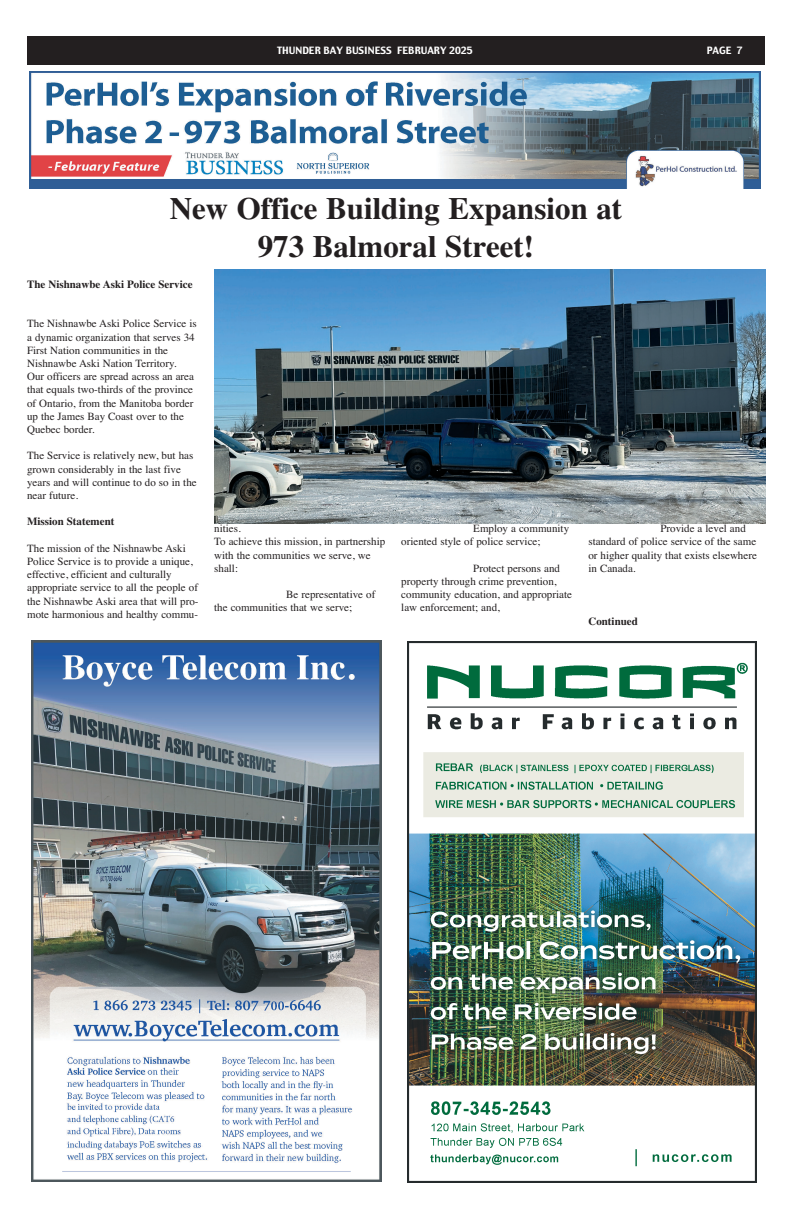
<style>
.page{position:relative;width:792px;height:1224px;background:#fff}
.page>*{position:absolute;margin:0;border:0;box-sizing:border-box;transform-origin:0 0}
.t1{font:700 31px/37.2px "Times";color:#231f20;text-align:center}
.t2{font:11px/13.2px "Times";color:#231f20}
.t3{font:700 11px "Times";color:#231f20}
.t4{font:10px "Charcoal";color:#fff}
</style>
<div class="page">
<div style="left:27px;top:36px;width:738px;height:28px;background:#231f20"></div>
<img style="left:214px;top:270px;width:552px;height:254px">
<img style="left:407px;top:642px;width:350px;height:541px">
<img style="left:32px;top:640px;width:349px;height:542px">
<img style="left:30px;top:71px;width:731px;height:118px">
<p class="t4" style="left:277px;top:47px;width:197px">THUNDER BAY BUSINESS FEBRUARY 2025</p>
<p class="t4" style="left:707px;top:47px;width:38px">PAGE 7</p>
<h1 class="t1" style="left:170px;top:193px;width:454px">New Office Building Expansion at<br>973 Balmoral Street!</h1>
<p class="t3" style="left:27px;top:280px;width:167px">The Nishnawbe Aski Police Service</p>
<p class="t2" style="left:27px;top:318px;width:171px">The Nishnawbe Aski Police Service is a dynamic organization that serves 34<br>First Nation communities in the Nishnawbe Aski Nation Territory.<br>Our officers are spread across an area that equals two-thirds of the province of Ontario, from the Manitoba border up the James Bay Coast over to the Quebec border.</p>
<p class="t2" style="left:27px;top:450px;width:171px">The Service is relatively new, but has grown considerably in the last five years and will continue to do so in the near future.</p>
<p class="t3" style="left:27px;top:518px;width:89px">Mission Statement</p>
<p class="t2" style="left:27px;top:543px;width:173px">The mission of the Nishnawbe Aski Police Service is to provide a unique, effective, efficient and culturally appropriate service to all the people of the Nishnawbe Aski area that will pro&shy;mote harmonious and healthy commu-</p>
<p class="t2" style="left:214px;top:523px;width:173px">nities.<br>To achieve this mission, in partnership with the communities we serve, we shall:</p>
<p class="t2" style="left:214px;top:589px;width:163px;text-indent:72px">Be representative of the communities that we serve;</p>
<p class="t2" style="left:401px;top:523px;width:169px;text-indent:72px">Employ a community oriented style of police service;</p>
<p class="t2" style="left:401px;top:562px;width:172px;text-indent:72px">Protect persons and property through crime prevention, community education, and appropriate law enforcement; and,</p>
<p class="t2" style="left:588px;top:523px;width:170px;text-indent:72px">Provide a level and standard of police service of the same or higher quality that exists elsewhere in Canada.</p>
<p class="t3" style="left:588px;top:617px;width:51px">Continued</p>
</div>
